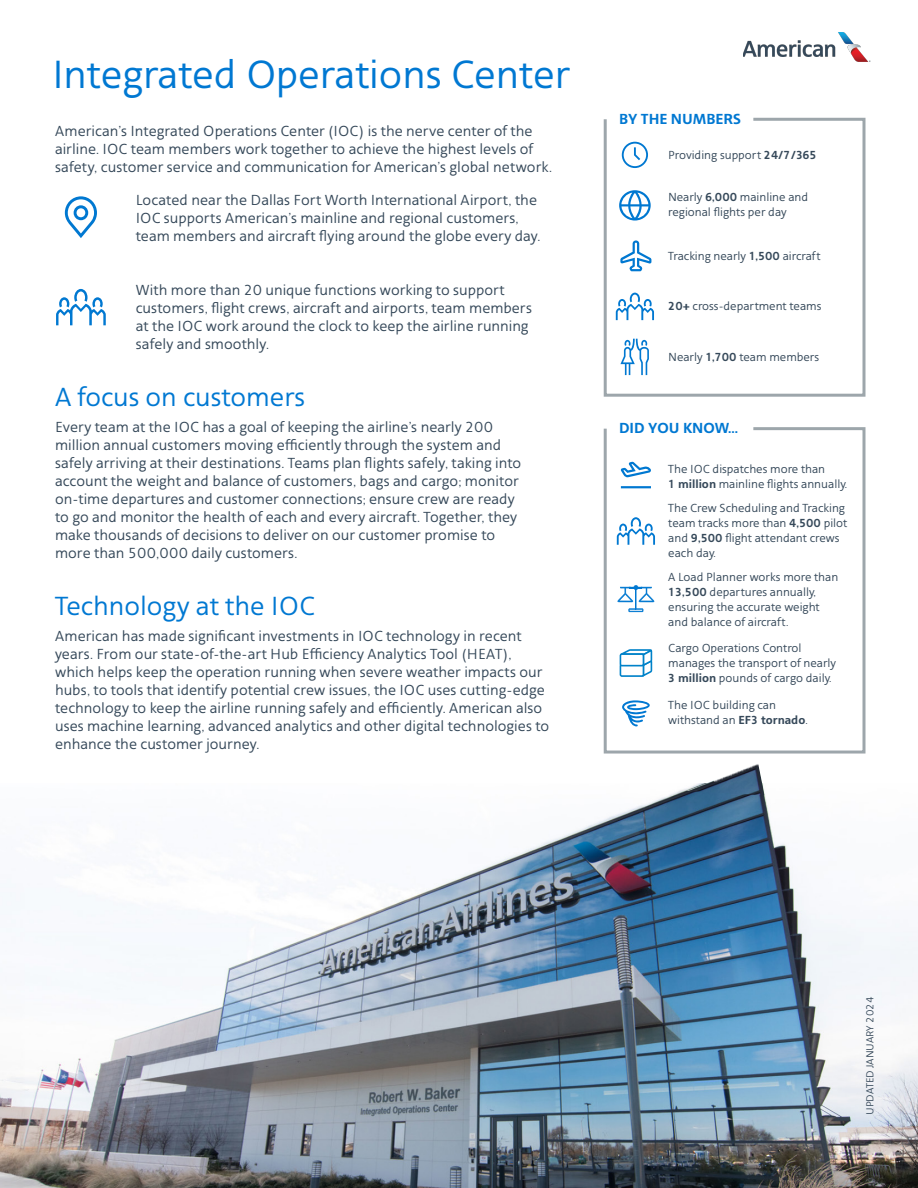
<style>
.page{position:relative;width:918px;height:1188px;background:#fff}
.page>*{position:absolute;margin:0;border:0;box-sizing:border-box;transform-origin:0 0}
.t1{font:40.5px "American Sans";color:#0078d2}
.t2{font:27px "American Sans";color:#0078d2}
.t3{font:15px/18px "American Sans";color:#36495a}
.t4{font:700 15px "American Sans";color:#0078d2}
.t5{font:12px/15px "American Sans";color:#36495a}
.t6{font:10.5px "American Sans";color:#36495a}
.s1{font-weight:700}
</style>
<div class="page">
<img style="left:0;top:788px;width:918px;height:400px">
<svg style="left:603px;top:117px;width:263px;height:280px"></svg>
<svg style="left:603px;top:427px;width:263px;height:327px"></svg>
<svg style="left:621px;top:462px;width:30px;height:26px"></svg>
<svg style="left:620px;top:649px;width:32px;height:28px"></svg>
<hr style="left:628px;top:608px;width:15px;height:4px;background:#90c4ea">
<hr style="left:629px;top:609px;width:14px;height:3px;background:#0078d1">
<svg style="left:617px;top:585px;width:37px;height:26px"></svg>
<svg style="left:622px;top:700px;width:28px;height:26px"></svg>
<img style="left:686px;top:764px;width:79px;height:31px">
<svg style="left:65px;top:196px;width:32px;height:42px"></svg>
<svg style="left:56px;top:289px;width:50px;height:36px"></svg>
<img style="left:744px;top:32px;width:127px;height:30px">
<p class="t1" style="left:52px;top:51px;width:519px">Integrated Operations Center</p>
<p class="t3" style="left:55px;top:122px;width:498px">American’s Integrated Operations Center (IOC) is the nerve center of the airline. IOC team members work together to achieve the highest levels of safety, customer service and communication for American’s global network.</p>
<p class="t3" style="left:136px;top:191px;width:406px">Located near the Dallas Fort Worth International Airport, the<br>IOC supports American’s mainline and regional customers, team members and aircraft flying around the globe every day.</p>
<p class="t3" style="left:136px;top:281px;width:398px">With more than 20 unique functions working to support customers, flight crews, aircraft and airports, team members at the IOC work around the clock to keep the airline running safely and smoothly.</p>
<p class="t2" style="left:55px;top:382px;width:251px">A focus on customers</p>
<p class="t3" style="left:55px;top:418px;width:468px">Every team at the IOC has a goal of keeping the airline’s nearly 200 million annual customers moving efficiently through the system and safely arriving at their destinations. Teams plan flights safely, taking into account the weight and balance of customers, bags and cargo; monitor on-time departures and customer connections; ensure crew are ready to go and monitor the health of each and every aircraft. Together, they make thousands of decisions to deliver on our customer promise to more than 500,000 daily customers.</p>
<p class="t2" style="left:55px;top:590px;width:261px">Technology at the IOC</p>
<p class="t3" style="left:55px;top:627px;width:496px">American has made significant investments in IOC technology in recent years. From our state-of-the-art Hub Efficiency Analytics Tool (HEAT), which helps keep the operation running when severe weather impacts our hubs, to tools that identify potential crew issues, the IOC uses cutting-edge technology to keep the airline running safely and efficiently. American also uses machine learning, advanced analytics and other digital technologies to enhance the customer journey.</p>
<p class="t4" style="left:619px;top:111px;width:123px">BY THE NUMBERS</p>
<p class="t5" style="left:668px;top:147px;width:150px">Providing support <span class="s1">24/7/365</span></p>
<p class="t5" style="left:668px;top:189px;width:141px">Nearly <span class="s1">6,000</span> mainline and regional flights per day</p>
<p class="t5" style="left:668px;top:248px;width:154px">Tracking nearly <span class="s1">1,500</span> aircraft</p>
<p class="t5" style="left:668px;top:299px;width:155px"><span class="s1">20+</span> cross-department teams</p>
<p class="t5" style="left:668px;top:349px;width:152px">Nearly <span class="s1">1,700</span> team members</p>
<p class="t4" style="left:619px;top:420px;width:121px">DID YOU KNOW...</p>
<p class="t5" style="left:668px;top:461px;width:158px">The IOC dispatches more than</p>
<p class="t5" style="left:668px;top:476px;width:181px"><span class="s1">1 million</span> mainline flights annually.</p>
<p class="t5" style="left:668px;top:500px;width:181px">The Crew Scheduling and Tracking team tracks more than <span class="s1">4,500</span> pilot and <span class="s1">9,500</span> flight attendant crews each day.</p>
<p class="t5" style="left:668px;top:569px;width:172px">A Load Planner works more than<br><span class="s1">13,500</span> departures annually, ensuring the accurate weight and balance of aircraft.</p>
<p class="t5" style="left:668px;top:640px;width:169px">Cargo Operations Control manages the transport of nearly<br><span class="s1">3 million</span> pounds of cargo daily.</p>
<p class="t5" style="left:668px;top:698px;width:141px">The IOC building can withstand an <span class="s1">EF3 tornado</span>.</p>
<p class="t6" style="left:864px;top:1115px;width:120px;rotate:-90deg">UPDATED JANUARY 2024</p>
</div>
